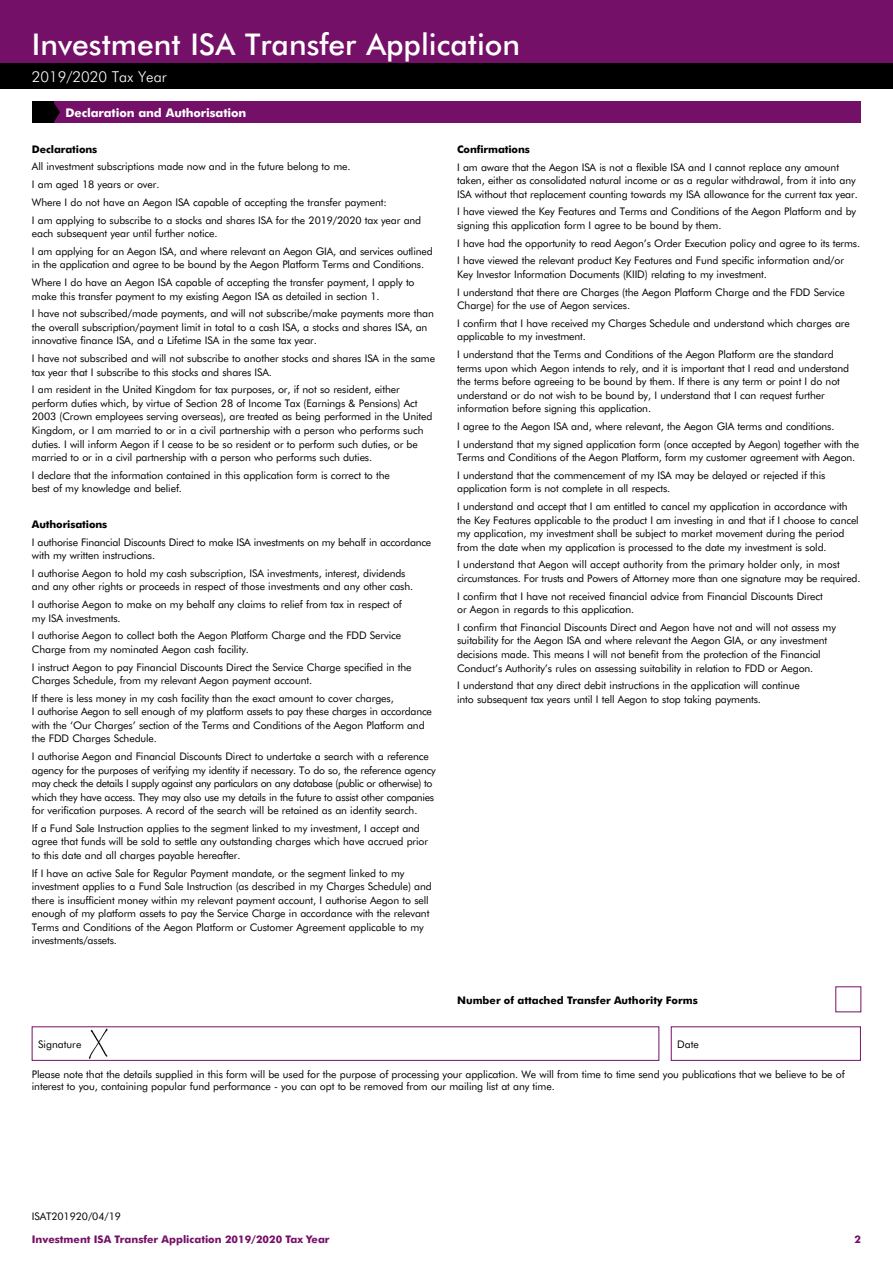
<style>
.page{position:relative;width:893px;height:1263px;background:#fff}
.page>*{position:absolute;margin:0;border:0;box-sizing:border-box;transform-origin:0 0}
.t1{font:500 30px "Futura BT";color:#fff}
.t2{font:300 15px "Futura BT";color:#fff}
.t3{font:700 12px "Futura BT";letter-spacing:-.01em;color:#fff}
.t4{font:10.5px/13.5px "Futura BT";letter-spacing:-.01em;color:#000}
.t5{font:700 10.5px "Futura BT";letter-spacing:-.01em;color:#000}
.t6{font:700 10.5px "Futura BT";color:#751068}
</style>
<div class="page">
<div style="left:0;top:0;width:893px;height:55px;background:#751068"></div>
<div style="left:0;top:63px;width:893px;height:26px;background:#000"></div>
<div style="left:0;top:23px;width:893px;height:40px;background:#751068"></div>
<div style="left:53px;top:102px;width:808px;height:21px;background:#751068"></div>
<div style="left:32px;top:102px;width:21px;height:21px;background:#000"></div>
<svg style="left:53px;top:102px;width:7px;height:21px"></svg>
<img style="left:88px;top:1028px;width:20px;height:31px">
<h1 class="t1" style="left:32px;top:26px;width:490px">Investment ISA Transfer Application</h1>
<h2 class="t2" style="left:32px;top:67px;width:136px">2019/2020 Tax Year</h2>
<p class="t3" style="left:65px;top:105px;width:182px">Declaration and Authorisation</p>
<p class="t5" style="left:32px;top:142px;width:67px">Declarations</p>
<p class="t4" style="left:32px;top:158px;width:391px;line-height:17.7px">All investment subscriptions made now and in the future belong to me.<br>I am aged 18 years or over.<br>Where I do not have an Aegon ISA capable of accepting the transfer payment:<br>I am applying to subscribe to a stocks and shares ISA for the 2019/2020 tax year and</p>
<p class="t4" style="left:32px;top:224px;width:402px;line-height:17.7px">each subsequent year until further notice.<br>I am applying for an Aegon ISA, and where relevant an Aegon GIA, and services outlined</p>
<p class="t4" style="left:32px;top:256px;width:394px;line-height:17.7px">in the application and agree to be bound by the Aegon Platform Terms and Conditions.<br>Where I do have an Aegon ISA capable of accepting the transfer payment, I apply to</p>
<p class="t4" style="left:32px;top:287px;width:404px;line-height:17.7px">make this transfer payment to my existing Aegon ISA as detailed in section 1.<br>I have not subscribed/made payments, and will not subscribe/make payments more than</p>
<p class="t4" style="left:32px;top:320px;width:397px">the overall subscription/payment limit in total to a cash ISA, a stocks and shares ISA, an innovative finance ISA, and a Lifetime ISA in the same tax year.</p>
<p class="t4" style="left:32px;top:352px;width:405px">I have not subscribed and will not subscribe to another stocks and shares ISA in the same tax year that I subscribe to this stocks and shares ISA.</p>
<p class="t4" style="left:32px;top:383px;width:402px">I am resident in the United Kingdom for tax purposes, or, if not so resident, either perform duties which, by virtue of Section 28 of Income Tax (Earnings &amp; Pensions) Act 2003 (Crown employees serving overseas), are treated as being performed in the United Kingdom, or I am married to or in a civil partnership with a person who performs such duties. I will inform Aegon if I cease to be so resident or to perform such duties, or be married to or in a civil partnership with a person who performs such duties.</p>
<p class="t4" style="left:32px;top:468px;width:359px">I declare that the information contained in this application form is correct to the best of my knowledge and belief.</p>
<p class="t5" style="left:32px;top:518px;width:77px">Authorisations</p>
<p class="t4" style="left:32px;top:535px;width:401px">I authorise Financial Discounts Direct to make ISA investments on my behalf in accordance with my written instructions.</p>
<p class="t4" style="left:32px;top:566px;width:383px">I authorise Aegon to hold my cash subscription, ISA investments, interest, dividends and any other rights or proceeds in respect of those investments and any other cash.</p>
<p class="t4" style="left:32px;top:597px;width:372px">I authorise Aegon to make on my behalf any claims to relief from tax in respect of my ISA investments.</p>
<p class="t4" style="left:32px;top:629px;width:371px">I authorise Aegon to collect both the Aegon Platform Charge and the FDD Service<br>Charge from my nominated Aegon cash facility.</p>
<p class="t4" style="left:32px;top:660px;width:381px">I instruct Aegon to pay Financial Discounts Direct the Service Charge specified in the<br>Charges Schedule, from my relevant Aegon payment account.</p>
<p class="t4" style="left:32px;top:691px;width:402px">If there is less money in my cash facility than the exact amount to cover charges,<br>I authorise Aegon to sell enough of my platform assets to pay these charges in accordance with the ‘Our Charges’ section of the Terms and Conditions of the Aegon Platform and the FDD Charges Schedule.</p>
<p class="t4" style="left:32px;top:749px;width:405px">I authorise Aegon and Financial Discounts Direct to undertake a search with a reference agency for the purposes of verifying my identity if necessary. To do so, the reference agency may check the details I supply against any particulars on any database (public or otherwise) to which they have access. They may also use my details in the future to assist other companies for verification purposes. A record of the search will be retained as an identity search.</p>
<p class="t4" style="left:32px;top:821px;width:398px">If a Fund Sale Instruction applies to the segment linked to my investment, I accept and agree that funds will be sold to settle any outstanding charges which have accrued prior to this date and all charges payable hereafter.</p>
<p class="t4" style="left:32px;top:866px;width:401px">If I have an active Sale for Regular Payment mandate, or the segment linked to my investment applies to a Fund Sale Instruction (as described in my Charges Schedule) and there is insufficient money within my relevant payment account, I authorise Aegon to sell enough of my platform assets to pay the Service Charge in accordance with the relevant Terms and Conditions of the Aegon Platform or Customer Agreement applicable to my investments/assets.</p>
<p class="t5" style="left:457px;top:143px;width:74px">Confirmations</p>
<p class="t4" style="left:457px;top:160px;width:402px">I am aware that the Aegon ISA is not a flexible ISA and I cannot replace any amount taken, either as consolidated natural income or as a regular withdrawal, from it into any<br>ISA without that replacement counting towards my ISA allowance for the current tax year.</p>
<p class="t4" style="left:457px;top:205px;width:401px">I have viewed the Key Features and Terms and Conditions of the Aegon Platform and by signing this application form I agree to be bound by them.</p>
<p class="t4" style="left:457px;top:234px;width:405px;line-height:17.7px">I have had the opportunity to read Aegon’s Order Execution policy and agree to its terms.<br>I have viewed the relevant product Key Features and Fund specific information and/or</p>
<p class="t4" style="left:457px;top:265px;width:389px;line-height:17.7px">Key Investor Information Documents (KIID) relating to my investment.<br>I understand that there are Charges (the Aegon Platform Charge and the FDD Service</p>
<p class="t4" style="left:457px;top:296px;width:394px;line-height:17.7px">Charge) for the use of Aegon services.<br>I confirm that I have received my Charges Schedule and understand which charges are</p>
<p class="t4" style="left:457px;top:328px;width:378px;line-height:17.7px">applicable to my investment.<br>I understand that the Terms and Conditions of the Aegon Platform are the standard</p>
<p class="t4" style="left:457px;top:361px;width:394px">terms upon which Aegon intends to rely, and it is important that I read and understand the terms before agreeing to be bound by them. If there is any term or point I do not understand or do not wish to be bound by, I understand that I can request further information before signing this application.</p>
<p class="t4" style="left:457px;top:417px;width:404px;line-height:17.7px">I agree to the Aegon ISA and, where relevant, the Aegon GIA terms and conditions.<br>I understand that my signed application form (once accepted by Aegon) together with the</p>
<p class="t4" style="left:457px;top:448px;width:400px;line-height:17.7px">Terms and Conditions of the Aegon Platform, form my customer agreement with Aegon.<br>I understand that the commencement of my ISA may be delayed or rejected if this</p>
<p class="t4" style="left:457px;top:480px;width:392px;line-height:17.7px">application form is not complete in all respects.<br>I understand and accept that I am entitled to cancel my application in accordance with</p>
<p class="t4" style="left:457px;top:513px;width:403px">the Key Features applicable to the product I am investing in and that if I choose to cancel my application, my investment shall be subject to market movement during the period from the date when my application is processed to the date my investment is sold.</p>
<p class="t4" style="left:457px;top:558px;width:405px">I understand that Aegon will accept authority from the primary holder only, in most circumstances. For trusts and Powers of Attorney more than one signature may be required.</p>
<p class="t4" style="left:457px;top:589px;width:367px">I confirm that I have not received financial advice from Financial Discounts Direct or Aegon in regards to this application.</p>
<p class="t4" style="left:457px;top:620px;width:380px">I confirm that Financial Discounts Direct and Aegon have not and will not assess my suitability for the Aegon ISA and where relevant the Aegon GIA, or any investment decisions made. This means I will not benefit from the protection of the Financial Conduct’s Authority’s rules on assessing suitability in relation to FDD or Aegon.</p>
<p class="t4" style="left:457px;top:679px;width:344px">I understand that any direct debit instructions in the application will continue into subsequent tax years until I tell Aegon to stop taking payments.</p>
<p class="t5" style="left:457px;top:994px;width:242px">Number of attached Transfer Authority Forms</p>
<p class="t4" style="left:38px;top:1037px;width:45px">Signature</p>
<p class="t4" style="left:677px;top:1037px;width:23px">Date</p>
<p class="t4" style="left:32px;top:1068px;width:814px;line-height:12px">Please note that the details supplied in this form will be used for the purpose of processing your application. We will from time to time send you publications that we believe to be of interest to you, containing popular fund performance - you can opt to be removed from our mailing list at any time.</p>
<p class="t4" style="left:32px;top:1209px;width:91px">ISAT201920/04/19</p>
<p class="t6" style="left:32px;top:1233px;width:299px">Investment ISA Transfer Application 2019/2020 Tax Year</p>
<p class="t6" style="left:854px;top:1233px;width:8px">2</p>
</div>
